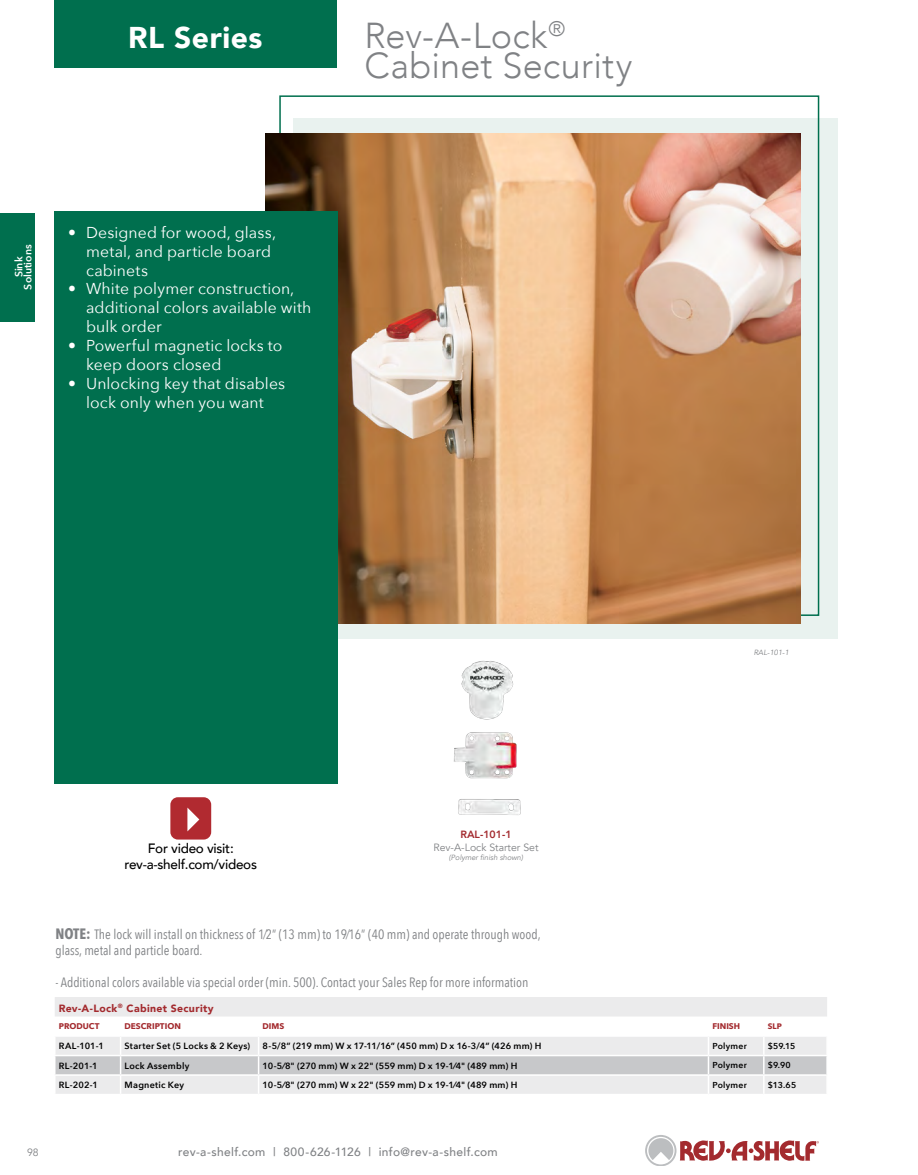
<style>
.page{position:relative;width:918px;height:1175px;background:#fff}
.page>*{position:absolute;margin:0;border:0;box-sizing:border-box;transform-origin:0 0}
.Page_Header{font:300 36px/30px "Avenir";letter-spacing:.005em;color:#808285}
.Series_Name{font:900 30px "Avenir";letter-spacing:.02em;color:#fff}
.Bullets{font:15.75px/18.9px "Avenir Next";letter-spacing:.005em;color:#fff}
.t1{font:13.5px/16.2px "Avenir Next Condensed";color:#808285}
.t2{font:500 13.5px "Avenir";letter-spacing:-.02em;color:#000}
.t3{font:500 12px "Avenir";letter-spacing:.03em;color:#808285}
.Chart_Heading{font:900 10.5px "Avenir";letter-spacing:.035em;color:#a32a2e}
.t4{font:10.5px "Avenir";color:#808285}
.t5{font:600 10.5px/9px "Avenir Next";color:#fff;text-align:center}
.t6{font:800 10.5px "Avenir";color:#a32a2e}
.Table_copy{font:600 9px "Avenir Next";letter-spacing:.025em;color:#000}
.Table_copy-2{font:600 9px "Avenir Next";letter-spacing:.005em;color:#000}
.Chart_Part{font:600 9px "Avenir Next";letter-spacing:.025em;color:#000}
.Table_copy-3{font:600 8.7px "Avenir Next";letter-spacing:.03em;color:#000}
.Column_Header{font:700 8.25px "Avenir Next";color:#a32a2e}
.t7{font:700 7.95px "Avenir Next";color:#a32a2e}
.t8{font:italic 7.5px "Avenir";color:#808285}
.s1{font-weight:700;font-size:15px}
</style>
<div class="page">
<div style="left:0;top:213px;width:35px;height:108px;background:#006f4e"></div>
<svg style="left:645px;top:1135px;width:174px;height:30px"></svg>
<div style="left:54px;top:0;width:283px;height:68px;background:#006f4e"></div>
<div style="left:294px;top:118px;width:544px;height:520px;background:#e9f2ef"></div>
<img style="left:265px;top:133px;width:536px;height:490px">
<div style="left:55px;top:997px;width:772px;height:20px;background:#ebebec"></div>
<svg style="left:55px;top:1037px;width:772px;height:56px;background:#e0e1e2"></svg>
<img style="left:453px;top:660px;width:68px;height:155px">
<div style="left:170px;top:797px;width:41px;height:42px;background:#b12a30;border-radius:8px"></div>
<svg style="left:187px;top:807px;width:12px;height:24px"></svg>
<div style="left:55px;top:211px;width:283px;height:572px;background:#006f4e"></div>
<p class="Series_Name" style="left:128px;top:11px;width:136px">RL Series</p>
<p class="t5" style="left:14px;top:289px;width:46px;rotate:-90deg">Sink<br>Solutions</p>
<p class="Bullets" style="left:86px;top:222px;width:192px;text-indent:-18px">• Designed for wood, glass, metal, and particle board cabinets</p>
<p class="Bullets" style="left:86px;top:279px;width:227px;text-indent:-18px">• White polymer construction, additional colors available with bulk order</p>
<p class="Bullets" style="left:86px;top:335px;width:198px;text-indent:-18px">• Powerful magnetic locks to keep doors closed</p>
<p class="Bullets" style="left:68px;top:373px;width:219px;text-align:center">• Unlocking key that disables lock only when you want</p>
<p class="Page_Header" style="left:364px;top:20px;width:269px">Rev-A-Lock<sup>®<br></sup>Cabinet Security</p>
<p class="t2" style="left:148px;top:836px;width:87px">For video visit:</p>
<p class="t2" style="left:125px;top:853px;width:134px">rev-a-shelf.com/videos</p>
<p class="t6" style="left:460px;top:826px;width:53px">RAL-101-1</p>
<p class="t4" style="left:434px;top:840px;width:106px">Rev-A-Lock Starter Set</p>
<p class="t8" style="left:449px;top:852px;width:76px">(Polymer finish shown)</p>
<p class="t1" style="left:56px;top:925px;width:487px"><span class="s1">NOTE:</span> The lock will install on thickness of 1⁄2” (13 mm) to 19⁄16” (40 mm) and operate through wood, glass, metal and particle board.</p>
<p class="t1" style="left:56px;top:974px;width:475px">- Additional colors available via special order (min. 500). Contact your Sales Rep for more information</p>
<p class="t8" style="left:754px;top:647px;width:37px">RAL-101-1</p>
<p class="Chart_Heading" style="left:59px;top:998px;width:157px">Rev-A-Lock<sup>®</sup> Cabinet Security</p>
<p class="Column_Header" style="left:59px;top:1018px;width:42px">PRODUCT</p>
<p class="Column_Header" style="left:125px;top:1018px;width:58px">DESCRIPTION</p>
<p class="Column_Header" style="left:263px;top:1018px;width:23px">DIMS</p>
<p class="Column_Header" style="left:712px;top:1018px;width:29px">FINISH</p>
<p class="t7" style="left:768px;top:1018px;width:16px">SLP</p>
<p class="Chart_Part" style="left:59px;top:1038px;width:47px">RAL-101-1</p>
<p class="Table_copy" style="left:125px;top:1038px;width:127px">Starter Set (5 Locks &amp; 2 Keys)</p>
<p class="Table_copy-2" style="left:263px;top:1038px;width:280px">8-5/8” (219 mm) W x 17-11/16” (450 mm) D x 16-3/4” (426 mm) H</p>
<p class="Table_copy-3" style="left:712px;top:1038px;width:36px">Polymer</p>
<p class="Table_copy-3" style="left:768px;top:1038px;width:29px">$59.15</p>
<p class="Chart_Part" style="left:59px;top:1057px;width:40px">RL-201-1</p>
<p class="Table_copy" style="left:125px;top:1057px;width:66px">Lock Assembly</p>
<p class="Table_copy" style="left:263px;top:1057px;width:256px">10-5⁄8" (270 mm) W x 22" (559 mm) D x 19-1⁄4" (489 mm) H</p>
<p class="Table_copy-3" style="left:712px;top:1057px;width:36px">Polymer</p>
<p class="Table_copy-3" style="left:768px;top:1057px;width:24px">$9.90</p>
<p class="Chart_Part" style="left:59px;top:1077px;width:41px">RL-202-1</p>
<p class="Table_copy" style="left:125px;top:1077px;width:61px">Magnetic Key</p>
<p class="Table_copy" style="left:263px;top:1077px;width:256px">10-5⁄8" (270 mm) W x 22" (559 mm) D x 19-1⁄4" (489 mm) H</p>
<p class="Table_copy-3" style="left:712px;top:1077px;width:36px">Polymer</p>
<p class="Table_copy-3" style="left:768px;top:1077px;width:30px">$13.65</p>
<p class="t4" style="left:27px;top:1145px;width:13px">98</p>
<p class="t3" style="left:178px;top:1141px;width:321px">rev-a-shelf.com | 800-626-1126 | info@rev-a-shelf.com</p>
</div>
